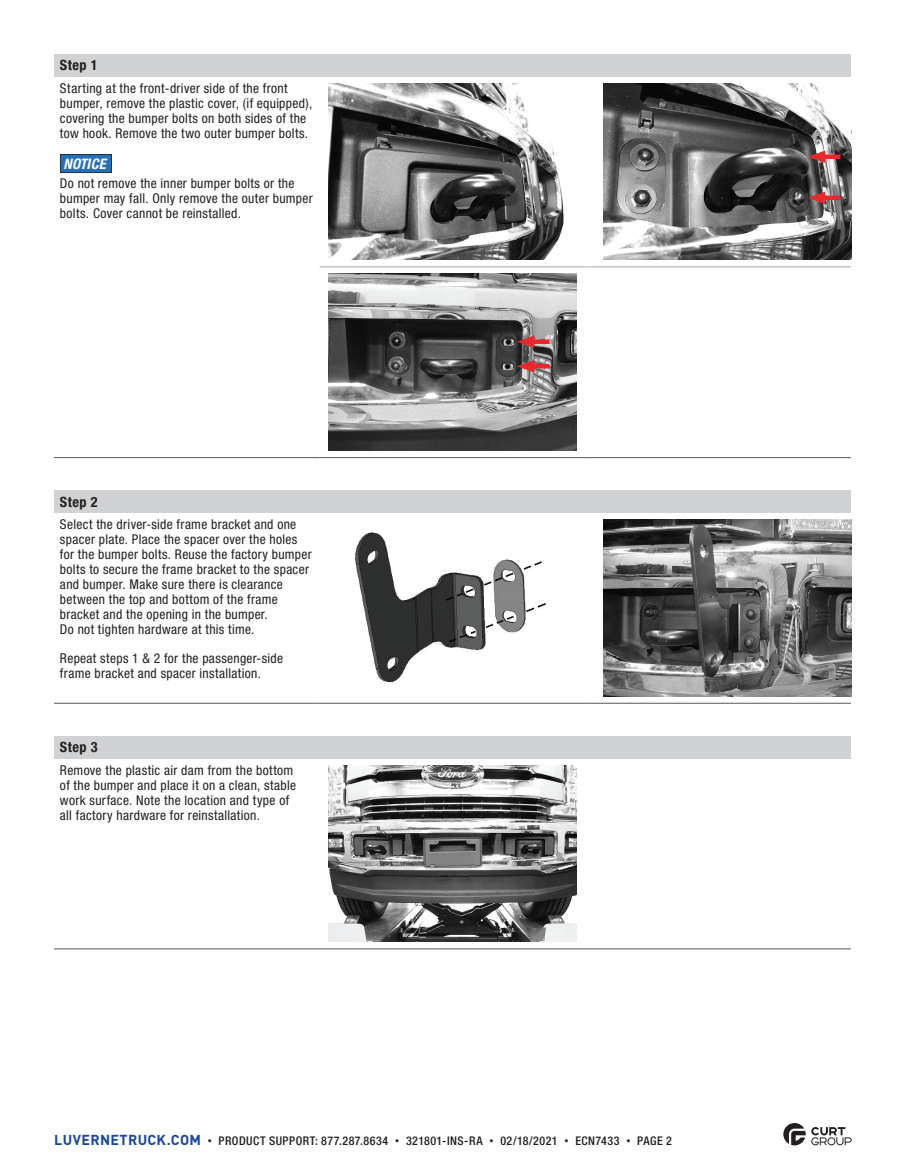
<style>
.page{position:relative;width:905px;height:1175px;background:#fff}
.page>*{position:absolute;margin:0;border:0;box-sizing:border-box;transform-origin:0 0}
.t1{font:italic 700 condensed 14.55px "Helvetica Neue LT Std";letter-spacing:.02em;color:#fff}
.t2{font:700 condensed 14.25px "Helvetica Neue LT Std";letter-spacing:.035em;color:#231f20}
.t3{font:condensed 13.5px/15px "Helvetica Neue LT Std";letter-spacing:.025em;color:#231f20}
.t4{font:500 condensed 12px "Helvetica Neue LT Std";letter-spacing:.04em;color:#231f20}
.s1{font-family:"DINOT";font-weight:700;font-stretch:normal;font-size:14.25px;color:#18469d}
.s2{font-family:"DINOT";font-weight:400;font-stretch:normal;font-size:9px}
</style>
<div class="page">
<svg style="left:783px;top:1123px;width:68px;height:22px"></svg>
<div style="left:54px;top:490px;width:796px;height:22px;background:#d1d2d4"></div>
<hr style="left:54px;top:703px;width:266px;height:1px;background:#57585a">
<hr style="left:320px;top:703px;width:265px;height:1px;background:#57585a">
<hr style="left:585px;top:703px;width:265px;height:1px;background:#57585a">
<img style="left:355px;top:532px;width:191px;height:151px">
<img style="left:603px;top:519px;width:248px;height:177px">
<div style="left:54px;top:736px;width:796px;height:22px;background:#d1d2d4"></div>
<hr style="left:54px;top:948px;width:266px;height:1px;background:#57585a">
<hr style="left:320px;top:948px;width:265px;height:1px;background:#57585a">
<hr style="left:585px;top:948px;width:265px;height:1px;background:#57585a">
<img style="left:329px;top:765px;width:247px;height:176px">
<div style="left:54px;top:54px;width:796px;height:22px;background:#d1d2d4"></div>
<hr style="left:320px;top:457px;width:265px;height:1px;background:#57585a">
<hr style="left:585px;top:457px;width:265px;height:1px;background:#57585a">
<hr style="left:54px;top:457px;width:266px;height:1px;background:#57585a">
<hr style="left:320px;top:266px;width:265px;height:1px;background:#a8a9ad">
<hr style="left:585px;top:266px;width:265px;height:1px;background:#a8a9ad">
<svg style="left:60px;top:154px;width:52px;height:19px"></svg>
<img style="left:329px;top:83px;width:235px;height:177px">
<img style="left:603px;top:83px;width:248px;height:177px">
<img style="left:329px;top:274px;width:247px;height:176px">
<div style="left:528px;top:339px;width:21px;height:5px;background:#e9282d"></div>
<svg style="left:517px;top:335px;width:17px;height:13px"></svg>
<div style="left:819px;top:195px;width:21px;height:5px;background:#e9282d"></div>
<svg style="left:808px;top:191px;width:17px;height:13px"></svg>
<div style="left:819px;top:154px;width:21px;height:5px;background:#e9282d"></div>
<svg style="left:808px;top:150px;width:17px;height:13px"></svg>
<hr style="left:528px;top:364px;width:21px;height:4px;background:#e9282d">
<svg style="left:517px;top:360px;width:17px;height:12px"></svg>
<p class="t2" style="left:60px;top:56px;width:39px">Step 1</p>
<p class="t3" style="left:60px;top:80px;width:254px">Starting at the front-driver side of the front bumper, remove the plastic cover, (if equipped), covering the bumper bolts on both sides of the tow hook. Remove the two outer bumper bolts.</p>
<p class="t1" style="left:63px;top:155px;width:44px">NOTICE</p>
<p class="t3" style="left:60px;top:176px;width:254px">Do not remove the inner bumper bolts or the bumper may fall. Only remove the outer bumper bolts. Cover cannot be reinstalled.</p>
<p class="t2" style="left:60px;top:493px;width:39px">Step 2</p>
<p class="t3" style="left:60px;top:517px;width:253px">Select the driver-side frame bracket and one spacer plate. Place the spacer over the holes for the bumper bolts. Reuse the factory bumper bolts to secure the frame bracket to the spacer and bumper. Make sure there is clearance between the top and bottom of the frame bracket and the opening in the bumper.<br>Do not tighten hardware at this time.</p>
<p class="t3" style="left:60px;top:650px;width:225px">Repeat steps 1 &amp; 2 for the passenger-side frame bracket and spacer installation.</p>
<p class="t2" style="left:60px;top:738px;width:39px">Step 3</p>
<p class="t3" style="left:60px;top:762px;width:238px">Remove the plastic air dam from the bottom of the bumper and place it on a clean, stable work surface. Note the location and type of all factory hardware for reinstallation.</p>
<p class="t4" style="left:54px;top:1133px;width:619px"><span class="s1">LUVERNETRUCK.COM</span> <span class="s2">•</span> PRODUCT SUPPORT: 877.287.8634 <span class="s2">•</span> 321801-INS-RA <span class="s2">•</span> 02/18/2021 <span class="s2">•</span> ECN7433 <span class="s2">•</span> PAGE 2</p>
</div>
